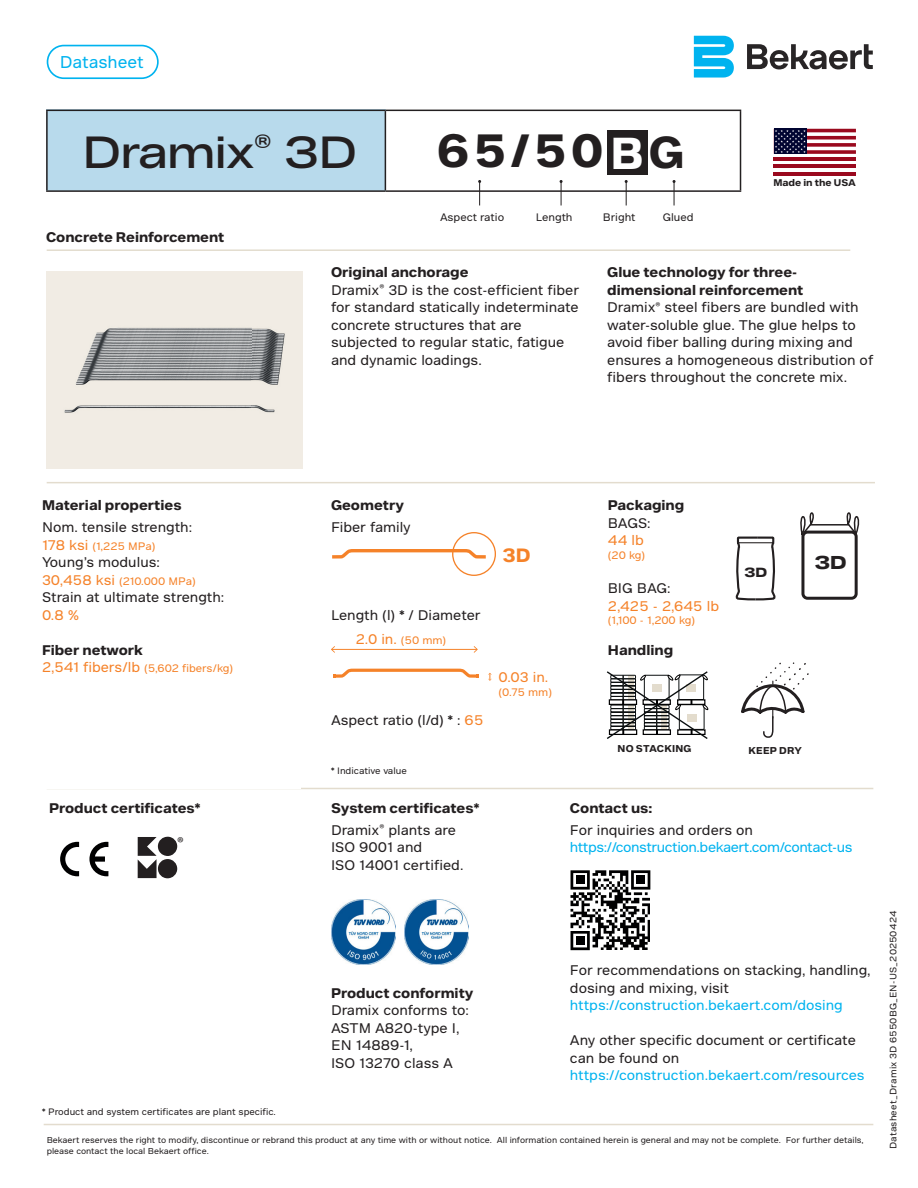
<style>
.page{position:relative;width:918px;height:1188px;background:#fff}
.page>*{position:absolute;margin:0;border:0;box-sizing:border-box;transform-origin:0 0}
.t1{font:700 45px "Bekaert Text";color:#231f20}
.t2{font:43.5px "Bekaert Headline";color:#231f20}
.t3{font:700 18.6px "Bekaert Text";color:#f58229}
.t4{font:700 18px "Bekaert Headline";color:#231f20}
.t5{font:16.5px "Bekaert Text";color:#00b3ef}
.t6{font:15.9px "Myriad Pro";color:#231f20}
.t7{font:13.5px/17.5px "Bekaert Text";color:#231f20}
.t8{font:700 13.5px/21.8px "Bekaert Text";color:#231f20}
.t9{font:13.5px "Bekaert Text";color:#00b3ef}
.t10{font:13.5px "Bekaert Text";letter-spacing:-.03em;color:#00b3ef}
.t11{font:13.5px "Bekaert Text";color:#f58229}
.t12{font:700 12.9px "Bekaert Headline";color:#231f20}
.t13{font:10.5px "Bekaert Text";color:#f58229}
.t14{font:10.5px "Bekaert Text";color:#231f20}
.t15{font:700 9.6px "Bekaert Text";letter-spacing:.02em;color:#231f20}
.t16{font:700 9.45px "Bekaert Text";color:#231f20}
.t17{font:9px "Bekaert Text";color:#231f20}
.t18{font:9px "Bekaert Text";letter-spacing:.02em;color:#231f20}
.t19{font:8.25px/10.5px "Bekaert Text";color:#231f20}
.s1{font-size:43.2px;color:#fff}
.s2{font-size:43.2px}
.s3{font-weight:700}
.s4{font-size:13.5px}
.s5{font-size:10.5px}
.s6{color:#f58229}
.s7{font-weight:400}
</style>
<div class="page">
<div style="left:46px;top:110px;width:339px;height:81px;background:#b8daec"></div>
<hr style="left:46px;top:110px;width:339px;height:1px;background:#231f20">
<hr style="left:46px;top:111px;width:2px;height:79px;background:#231f20">
<hr style="left:385px;top:110px;width:356px;height:1px;background:#231f20">
<hr style="left:385px;top:111px;width:1px;height:79px;background:#231f20">
<hr style="left:740px;top:111px;width:1px;height:79px;background:#231f20">
<hr style="left:46px;top:190px;width:339px;height:2px;background:#231f20">
<hr style="left:385px;top:190px;width:356px;height:2px;background:#231f20">
<svg style="left:478px;top:180px;width:3px;height:25px"></svg>
<svg style="left:560px;top:180px;width:3px;height:25px"></svg>
<svg style="left:625px;top:180px;width:3px;height:25px"></svg>
<svg style="left:673px;top:180px;width:3px;height:25px"></svg>
<hr style="left:47px;top:249px;width:803px;height:2px;background:#e3dcce">
<hr style="left:47px;top:482px;width:828px;height:1px;background:#e3dcce">
<hr style="left:47px;top:788px;width:826px;height:1px;background:#e3dcce">
<svg style="left:741px;top:662px;width:68px;height:76px"></svg>
<svg style="left:606px;top:671px;width:103px;height:68px"></svg>
<hr style="left:44px;top:1124px;width:829px;height:1px;background:#e3dcce">
<hr style="left:332px;top:649px;width:145px;height:1px;background:#f58229">
<svg style="left:331px;top:646px;width:4px;height:7px"></svg>
<svg style="left:474px;top:646px;width:4px;height:7px"></svg>
<svg style="left:488px;top:673px;width:4px;height:8px"></svg>
<svg style="left:333px;top:669px;width:146px;height:9px"></svg>
<svg style="left:332px;top:549px;width:154px;height:10px"></svg>
<div style="left:452px;top:532px;width:44px;height:44px;border:1px solid #f58229;border-radius:50%"></div>
<img style="left:405px;top:900px;width:64px;height:64px">
<img style="left:331px;top:900px;width:64px;height:64px">
<img style="left:47px;top:272px;width:256px;height:197px">
<div style="left:608px;top:131px;width:40px;height:44px;background:#231f20"></div>
<svg style="left:735px;top:536px;width:41px;height:65px"></svg>
<hr style="left:738px;top:542px;width:35px;height:1px;background:#231f20">
<div style="left:47px;top:45px;width:112px;height:34px;border:2px solid #00b3ef;border-radius:16px"></div>
<div style="left:801px;top:531px;width:57px;height:69px;border:3px solid #231f20;border-radius:5px"></div>
<hr style="left:810px;top:524px;width:39px;height:2px;background:#231f20">
<svg style="left:800px;top:512px;width:17px;height:25px"></svg>
<svg style="left:844px;top:512px;width:16px;height:25px"></svg>
<svg style="left:60px;top:842px;width:19px;height:34px"></svg>
<svg style="left:89px;top:842px;width:19px;height:34px"></svg>
<svg style="left:138px;top:837px;width:39px;height:41px"></svg>
<svg style="left:774px;top:129px;width:82px;height:46px"></svg>
<svg style="left:571px;top:870px;width:79px;height:33px"></svg>
<div style="left:637px;top:876px;width:8px;height:8px;background:#000001"></div>
<svg style="left:571px;top:931px;width:19px;height:19px"></svg>
<div style="left:576px;top:936px;width:8px;height:9px;background:#000001"></div>
<svg style="left:747px;top:44px;width:126px;height:25px"></svg>
<svg style="left:694px;top:36px;width:40px;height:42px;background:#35c2f2"></svg>
<p class="t5" style="left:60px;top:52px;width:86px">Datasheet</p>
<h2 class="t2" style="left:83px;top:125px;width:276px">Dramix<sup>®</sup> 3D</h2>
<p class="t8" style="left:46px;top:226px;width:180px">Concrete Reinforcement</p>
<h1 class="t1" style="left:437px;top:121px;width:249px">65/50<span class="s1">B</span><span class="s2">G</span></h1>
<p class="t14" style="left:440px;top:211px;width:66px">Aspect ratio</p>
<p class="t14" style="left:536px;top:211px;width:38px">Length</p>
<p class="t14" style="left:603px;top:211px;width:34px">Bright</p>
<p class="t14" style="left:663px;top:211px;width:32px">Glued</p>
<p class="t16" style="left:773px;top:176px;width:84px">Made in the USA</p>
<p class="t7" style="left:331px;top:263px;width:250px"><span class="s3">Original anchorage<br></span>Dramix<sup>®</sup> 3D is the cost-efficient fiber for standard statically indeterminate concrete structures that are subjected to regular static, fatigue and dynamic loadings.</p>
<p class="t7" style="left:607px;top:263px;width:268px"><span class="s3">Glue technology for three&shy;dimensional reinforcement<br></span>Dramix<sup>®</sup> steel fibers are bundled with water-soluble glue. The glue helps to avoid fiber balling during mixing and ensures a homogeneous distribution of fibers throughout the concrete mix.</p>
<p class="t8" style="left:42px;top:495px;width:141px">Material properties</p>
<p class="t7" style="left:42px;top:518px;width:152px">Nom. tensile strength:</p>
<p class="t13" style="left:42px;top:539px;width:115px"><span class="s4">178 ksi</span> ( 1,225 MPa)</p>
<p class="t7" style="left:42px;top:553px;width:119px">Young’s modulus:</p>
<p class="t13" style="left:42px;top:574px;width:155px"><span class="s4">30,458 ksi</span> ( 210.000 MPa)</p>
<p class="t7" style="left:42px;top:589px;width:184px">Strain at ultimate strength:</p>
<p class="t11" style="left:42px;top:606px;width:39px">0.8 %</p>
<p class="t8" style="left:42px;top:639px;width:103px">Fiber network</p>
<p class="t13" style="left:42px;top:662px;width:193px"><span class="s4">2,541 fibers/lb</span> ( 5,602 fibers/kg)</p>
<p class="t8" style="left:49px;top:797px;width:153px">Product certificates*</p>
<p class="t6" style="left:177px;top:833px;width:8px">®</p>
<p class="t17" style="left:42px;top:1107px;width:235px">* Product and system certificates are plant specific.</p>
<p class="t8" style="left:331px;top:495px;width:75px">Geometry</p>
<p class="t7" style="left:331px;top:518px;width:81px">Fiber family</p>
<h3 class="t3" style="left:502px;top:543px;width:30px">3D</h3>
<p class="t7" style="left:331px;top:606px;width:151px">Length (l) * / Diameter</p>
<p class="t11" style="left:356px;top:631px;width:92px">2.0 in. <span class="s5">( 50 mm )</span></p>
<p class="t7" style="left:331px;top:711px;width:154px">Aspect ratio (l/d) * : <span class="s6">65</span></p>
<p class="t17" style="left:331px;top:765px;width:77px">* Indicative value</p>
<p class="t8" style="left:331px;top:797px;width:150px">System certificates*<br><span class="s7">Dramix</span><sup>®</sup> <span class="s7">plants are</span></p>
<p class="t7" style="left:331px;top:839px;width:134px">ISO 9001 and<br>ISO 14001 certified.</p>
<p class="t11" style="left:499px;top:669px;width:51px">0.03 in.</p>
<p class="t13" style="left:499px;top:685px;width:55px">( 0.75 mm )</p>
<p class="t8" style="left:608px;top:495px;width:78px">Packaging</p>
<p class="t7" style="left:608px;top:514px;width:44px">BAGS :</p>
<p class="t11" style="left:608px;top:532px;width:37px">44 lb</p>
<p class="t13" style="left:608px;top:549px;width:39px">( 20 kg )</p>
<p class="t7" style="left:608px;top:580px;width:64px">BIG BAG :</p>
<p class="t11" style="left:608px;top:597px;width:113px">2,425 - 2,645 lb</p>
<p class="t13" style="left:608px;top:614px;width:89px">( 1,100 - 1,200 kg )</p>
<p class="t8" style="left:608px;top:639px;width:67px">Handling</p>
<p class="t12" style="left:745px;top:564px;width:24px">3D</p>
<h3 class="t4" style="left:815px;top:550px;width:33px">3D</h3>
<p class="t15" style="left:618px;top:742px;width:75px">NO STACKING</p>
<p class="t15" style="left:748px;top:744px;width:55px">KEEP DRY</p>
<p class="t8" style="left:570px;top:797px;width:84px">Contact us:</p>
<p class="t7" style="left:570px;top:821px;width:185px">For inquiries and orders on</p>
<p class="t10" style="left:570px;top:839px;width:284px">https://construction.bekaert.com/contact-us</p>
<p class="t8" style="left:331px;top:982px;width:144px">Product conformity</p>
<p class="t7" style="left:331px;top:1002px;width:139px">Dramix conforms to:<br>ASTM A820-type I,<br>EN 14889-1,<br>ISO 13270 class A</p>
<p class="t7" style="left:570px;top:961px;width:302px">For recommendations on stacking, handling, dosing and mixing, visit</p>
<p class="t9" style="left:570px;top:997px;width:274px">https://construction.bekaert.com/dosing</p>
<p class="t7" style="left:570px;top:1032px;width:287px">Any other specific document or certificate can be found on</p>
<p class="t9" style="left:570px;top:1067px;width:296px">https://construction.bekaert.com/resources</p>
<p class="t19" style="left:47px;top:1135px;width:819px">Bekaert reserves the right to modify, discontinue or rebrand this product at any time with or without notice. All information contained herein is general and may not be complete. For further details, please contact the local Bekaert office.</p>
<p class="t18" style="left:888px;top:1149px;width:240px;rotate:-90deg">Datasheet_Dramix 3D 6550BG_EN-US_20250424</p>
</div>
